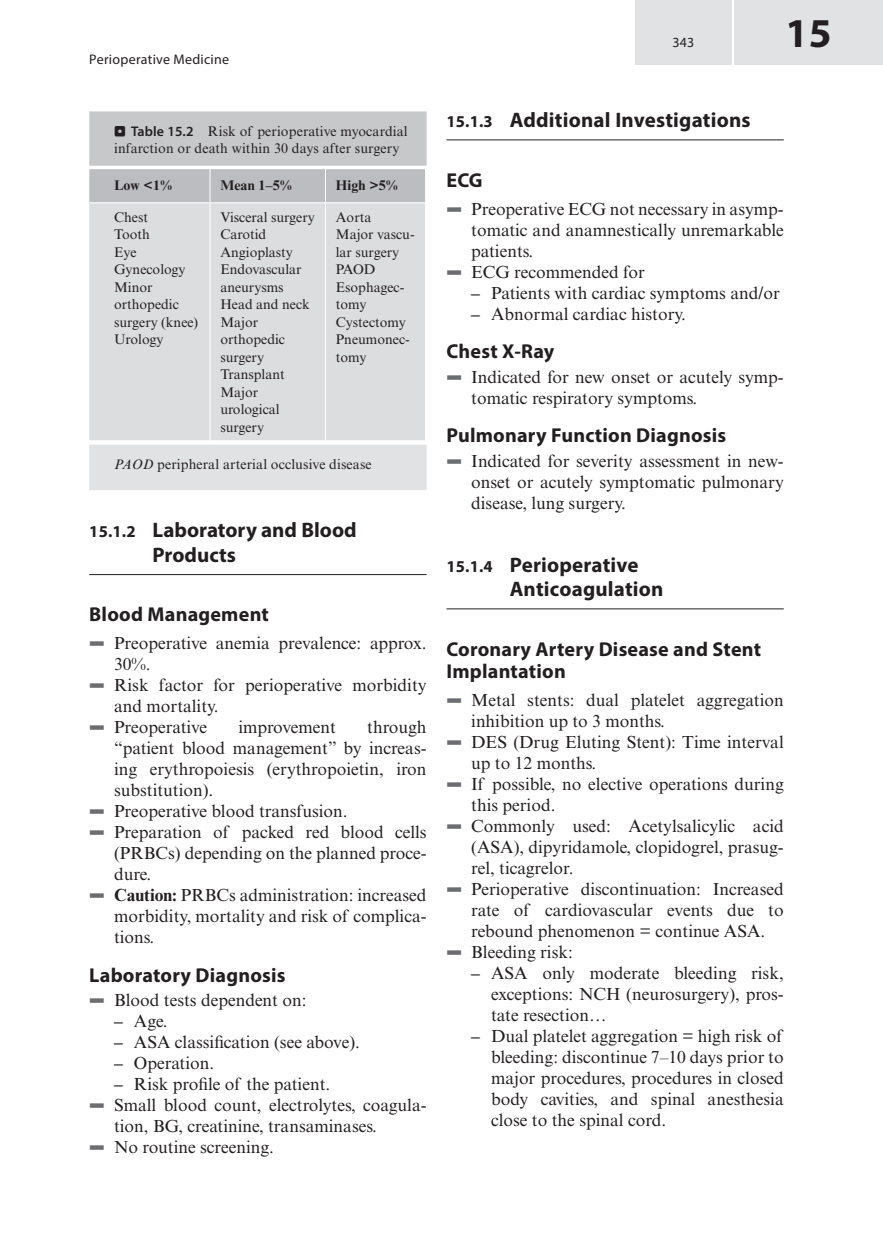
<style>
.page{position:relative;width:883px;height:1260px;background:#fff}
.page>*{position:absolute;margin:0;border:0;box-sizing:border-box;transform-origin:0 0}
.t1{font:700 41.12px "Myriad Pro";color:#231f20}
._2_hd{font:700 21px/24.5px "Myriad Pro";letter-spacing:.01em;color:#231f20}
._2_hd_3_hd{font:700 20.12px/22.8px "Myriad Pro";letter-spacing:.01em;color:#231f20}
._3_hd{font:700 20.12px "Myriad Pro";letter-spacing:.01em;color:#231f20}
.t2{font:17.5px/21px "Times New Roman MT Std";color:#231f20;text-align:justify}
.T_Body{font:14px/17.5px "Times New Roman MT Std";color:#231f20}
.t3{font:14px "Myriad Pro";letter-spacing:.02em;color:#231f20}
.T_Head{font:700 14px "Times New Roman MT Std";letter-spacing:.01em;color:#231f20}
.s1{font-family:"Blik Buttons"}
.s2{font-family:"Myriad Pro";font-weight:600}
.s3{font-style:italic}
.s4{font-size:16.62px}
.s5{font-family:"Blik Buttons";color:#6c6d70}
.s6{font-weight:700}
</style>
<div class="page">
<div style="left:635px;top:0;width:97px;height:64px;background:#e1e2e4"></div>
<div style="left:734px;top:0;width:149px;height:64px;background:#e1e2e4"></div>
<div style="left:89px;top:111px;width:338px;height:55px;background:#c7c8ca"></div>
<div style="left:89px;top:445px;width:338px;height:45px;background:#e1e2e4"></div>
<div style="left:89px;top:169px;width:336px;height:33px;background:#bcbdc0"></div>
<div style="left:89px;top:203px;width:336px;height:237px;background:#dcdddf"></div>
<hr style="left:210px;top:169px;width:1px;height:33px;background:#fff">
<hr style="left:325px;top:169px;width:1px;height:33px;background:#fff">
<hr style="left:325px;top:203px;width:1px;height:237px;background:#fff">
<hr style="left:210px;top:203px;width:1px;height:237px;background:#fff">
<hr style="left:89px;top:574px;width:338px;height:1px;background:#231f20">
<hr style="left:446px;top:139px;width:338px;height:1px;background:#231f20">
<hr style="left:446px;top:608px;width:338px;height:1px;background:#231f20">
<p class="t3" style="left:89px;top:51px;width:141px">Perioperative Medicine</p>
<p class="T_Body" style="left:114px;top:122px;width:295px"><span class="s1">..</span> <span class="s2">Table 15.2</span> Risk of perioperative myocardial infarction or death within 30 days after surgery</p>
<p class="T_Head" style="left:114px;top:176px;width:60px">Low &lt;1%</p>
<p class="T_Head" style="left:220px;top:176px;width:73px">Mean 1–5%</p>
<p class="T_Head" style="left:336px;top:176px;width:64px">High &gt;5%</p>
<p class="T_Body" style="left:114px;top:208px;width:35px">Chest</p>
<p class="T_Body" style="left:114px;top:226px;width:37px">Tooth</p>
<p class="T_Body" style="left:114px;top:243px;width:24px">Eye</p>
<p class="T_Body" style="left:114px;top:261px;width:73px">Gynecology</p>
<p class="T_Body" style="left:114px;top:278px;width:86px">Minor orthopedic surgery (knee)</p>
<p class="T_Body" style="left:114px;top:331px;width:51px">Urology</p>
<p class="T_Body" style="left:220px;top:208px;width:96px">Visceral surgery</p>
<p class="T_Body" style="left:220px;top:226px;width:47px">Carotid</p>
<p class="T_Body" style="left:220px;top:243px;width:74px">Angioplasty</p>
<p class="T_Body" style="left:220px;top:261px;width:83px">Endovascular aneurysms</p>
<p class="T_Body" style="left:220px;top:296px;width:91px">Head and neck</p>
<p class="T_Body" style="left:220px;top:313px;width:66px">Major orthopedic surgery</p>
<p class="T_Body" style="left:220px;top:366px;width:66px">Transplant</p>
<p class="T_Body" style="left:220px;top:383px;width:61px">Major urological surgery</p>
<p class="T_Body" style="left:336px;top:208px;width:37px">Aorta</p>
<p class="T_Body" style="left:336px;top:226px;width:80px">Major vascu&shy;lar surgery</p>
<p class="T_Body" style="left:336px;top:261px;width:41px">PAOD</p>
<p class="T_Body" style="left:336px;top:278px;width:70px">Esophagec&shy;tomy</p>
<p class="T_Body" style="left:336px;top:313px;width:71px">Cystectomy</p>
<p class="T_Body" style="left:336px;top:331px;width:75px">Pneumonec&shy;tomy</p>
<p class="T_Body" style="left:114px;top:456px;width:259px"><span class="s3">PAOD</span> peripheral arterial occlusive disease</p>
<h3 class="_2_hd" style="left:153px;top:517px;width:206px;text-indent:-63px"><span class="s4">15.1.2</span> Laboratory and Blood<br>Products</h3>
<h4 class="_2_hd_3_hd" style="left:89px;top:603px;width:181px">Blood Management</h4>
<p class="t2" style="left:114px;top:633px;width:314px;text-indent:-25px"><span class="s5">5</span> Preoperative anemia prevalence: approx.<br>30%.</p>
<p class="t2" style="left:114px;top:675px;width:314px;text-indent:-25px"><span class="s5">5</span> Risk factor for perioperative morbidity and mortality.</p>
<p class="t2" style="left:89px;top:717px;width:119px"><span class="s5">5</span> Preoperative</p>
<p class="t2" style="left:238px;top:717px;width:99px">improvement</p>
<p class="t2" style="left:114px;top:717px;width:314px;text-indent:253px">through “patient blood management” by increas&shy;ing erythropoiesis (erythropoietin, iron substitution).</p>
<p class="t2" style="left:89px;top:801px;width:260px"><span class="s5">5</span> Preoperative blood transfusion.</p>
<p class="t2" style="left:114px;top:822px;width:314px;text-indent:-25px"><span class="s5">5</span> Preparation of packed red blood cells (PRBCs) depending on the planned proce&shy;dure.</p>
<p class="t2" style="left:114px;top:885px;width:314px;text-indent:-25px"><span class="s5">5</span> <span class="s6">Caution:</span> PRBCs administration: increased morbidity, mortality and risk of complica&shy;tions.</p>
<h4 class="_3_hd" style="left:89px;top:962px;width:198px">Laboratory Diagnosis</h4>
<p class="t2" style="left:89px;top:990px;width:219px"><span class="s5">5</span> Blood tests dependent on:</p>
<p class="t2" style="left:114px;top:1011px;width:55px"><span class="s6">–</span> Age.</p>
<p class="t2" style="left:114px;top:1032px;width:247px"><span class="s6">–</span> ASA classification (see above).</p>
<p class="t2" style="left:114px;top:1053px;width:102px"><span class="s6">–</span> Operation.</p>
<p class="t2" style="left:114px;top:1074px;width:218px"><span class="s6">–</span> Risk profile of the patient.</p>
<p class="t2" style="left:114px;top:1095px;width:314px;text-indent:-25px"><span class="s5">5</span> Small blood count, electrolytes, coagula&shy;tion, BG, creatinine, transaminases.</p>
<p class="t2" style="left:89px;top:1137px;width:186px"><span class="s5">5</span> No routine screening.</p>
<p class="t3" style="left:672px;top:34px;width:23px">343</p>
<h3 class="_2_hd" style="left:446px;top:107px;width:306px"><span class="s4">15.1.3</span> Additional Investigations</h3>
<h1 class="t1" style="left:786px;top:6px;width:48px">15</h1>
<h4 class="_2_hd_3_hd" style="left:446px;top:168px;width:38px">ECG</h4>
<p class="t2" style="left:471px;top:198px;width:314px;text-indent:-25px"><span class="s5">5</span> Preoperative ECG not necessary in asymp&shy;tomatic and anamnestically unremarkable patients.</p>
<p class="t2" style="left:446px;top:261px;width:200px"><span class="s5">5</span> ECG recommended for</p>
<p class="t2" style="left:471px;top:282px;width:310px"><span class="s6">–</span> Patients with cardiac symptoms and/or</p>
<p class="t2" style="left:471px;top:303px;width:216px"><span class="s6">–</span> Abnormal cardiac history.</p>
<h4 class="_3_hd" style="left:446px;top:338px;width:110px">Chest X-Ray</h4>
<p class="t2" style="left:471px;top:366px;width:314px;text-indent:-25px"><span class="s5">5</span> Indicated for new onset or acutely symp&shy;tomatic respiratory symptoms.</p>
<h4 class="_3_hd" style="left:446px;top:422px;width:281px">Pulmonary Function Diagnosis</h4>
<p class="t2" style="left:471px;top:450px;width:314px;text-indent:-25px"><span class="s5">5</span> Indicated for severity assessment in new&shy;onset or acutely symptomatic pulmonary disease, lung surgery.</p>
<h3 class="_2_hd" style="left:510px;top:552px;width:155px;text-indent:-63px"><span class="s4">15.1.4</span> Perioperative<br>Anticoagulation</h3>
<h4 class="_2_hd_3_hd" style="left:446px;top:637px;width:316px">Coronary Artery Disease and Stent<br>Implantation</h4>
<p class="t2" style="left:471px;top:690px;width:314px;text-indent:-25px"><span class="s5">5</span> Metal stents: dual platelet aggregation inhibition up to 3 months.</p>
<p class="t2" style="left:471px;top:732px;width:314px;text-indent:-25px"><span class="s5">5</span> DES (Drug Eluting Stent): Time interval up to 12 months.</p>
<p class="t2" style="left:471px;top:774px;width:314px;text-indent:-25px"><span class="s5">5</span> If possible, no elective operations during this period.</p>
<p class="t2" style="left:471px;top:816px;width:314px;text-indent:-25px"><span class="s5">5</span> Commonly used: Acetylsalicylic acid (ASA), dipyridamole, clopidogrel, prasug&shy;rel, ticagrelor.</p>
<p class="t2" style="left:471px;top:879px;width:314px;text-indent:-25px"><span class="s5">5</span> Perioperative discontinuation: Increased rate of cardiovascular events due to rebound phenomenon = continue ASA.</p>
<p class="t2" style="left:446px;top:942px;width:128px"><span class="s5">5</span> Bleeding risk:</p>
<p class="t2" style="left:491px;top:963px;width:294px;text-indent:-20px"><span class="s6">–</span> ASA only moderate bleeding risk, exceptions: NCH (neurosurgery), pros&shy;tate resection…</p>
<p class="t2" style="left:491px;top:1026px;width:294px;text-indent:-20px"><span class="s6">–</span> Dual platelet aggregation = high risk of bleeding: discontinue 7–10 days prior to major procedures, procedures in closed body cavities, and spinal anesthesia close to the spinal cord.</p>
</div>
